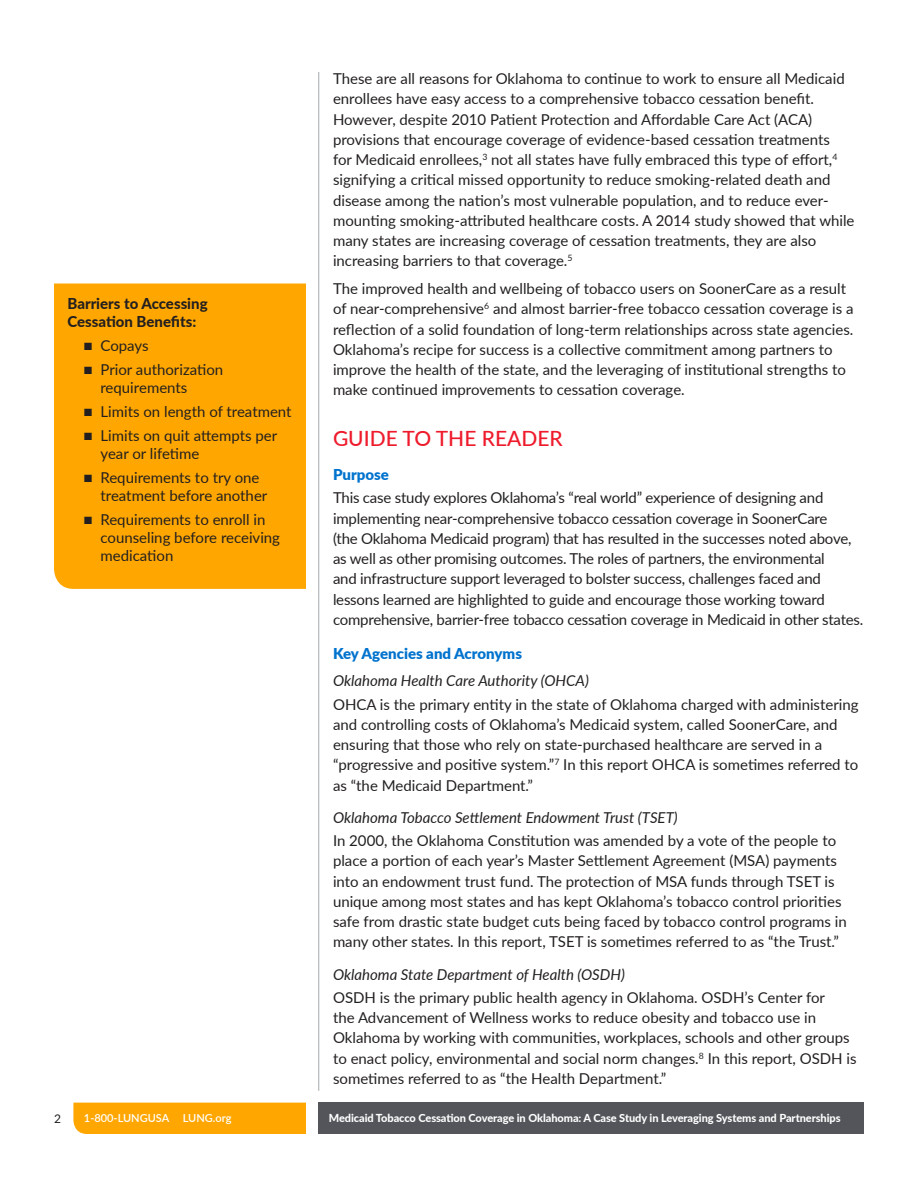
<style>
.page{position:relative;width:918px;height:1188px;background:#fff}
.page>*{position:absolute;margin:0;border:0;box-sizing:border-box;transform-origin:0 0}
.t1{font:500 21px "Lato";color:#ee1b2c}
.t2{font:15px/20.2px "Lato";color:#231f20}
.t3{font:italic 15px "Lato";color:#231f20}
.L_Header{font:800 15px/18px "Lato";color:#231f20}
.t4{font:900 15px "Lato";color:#0073ce}
.t5{font:12px "Lato";color:#231f20}
.t6{font:800 10.95px "Lato";letter-spacing:-.005em;color:#fff}
.t7{font:600 10.95px "Lato";color:#fff}
</style>
<div class="page">
<div style="left:318px;top:1103px;width:546px;height:31px;background:#54555a"></div>
<div style="left:73px;top:1103px;width:233px;height:31px;background:#ffa700"></div>
<hr style="left:318px;top:72px;width:1px;height:1019px;background:#a3a9ad">
<div style="left:54px;top:284px;width:252px;height:305px;background:#ffa700"></div>
<p class="L_Header" style="left:68px;top:294px;width:142px">Barriers to Accessing<br>Cessation Benefits:</p>
<p class="t2" style="left:84px;top:335px;width:66px">■■ Copays</p>
<p class="t2" style="left:100px;top:360px;width:124px;line-height:18px;text-indent:-16px">■■ Prior authorization requirements</p>
<p class="t2" style="left:84px;top:401px;width:209px">■■ Limits on length of treatment</p>
<p class="t2" style="left:100px;top:426px;width:178px;line-height:18px;text-indent:-16px">■■ Limits on quit attempts per year or lifetime</p>
<p class="t2" style="left:100px;top:468px;width:168px;line-height:18px;text-indent:-16px">■■ Requirements to try one treatment before another</p>
<p class="t2" style="left:100px;top:510px;width:181px;line-height:18px;text-indent:-16px">■■ Requirements to enroll in counseling before receiving medication</p>
<p class="t2" style="left:333px;top:68px;width:523px">These are all reasons for Oklahoma to continue to work to ensure all Medicaid enrollees have easy access to a comprehensive tobacco cessation benefit.<br>However, despite 2010 Patient Protection and Affordable Care Act (ACA) provisions that encourage coverage of evidence-based cessation treatments<br>for Medicaid enrollees,<sup>3</sup> not all states have fully embraced this type of effort,<sup>4 </sup>signifying a critical missed opportunity to reduce smoking-related death and disease among the nation’s most vulnerable population, and to reduce ever&shy;mounting smoking-attributed healthcare costs. A 2014 study showed that while many states are increasing coverage of cessation treatments, they are also increasing barriers to that coverage.<sup>5</sup></p>
<p class="t2" style="left:333px;top:278px;width:522px">The improved health and wellbeing of tobacco users on SoonerCare as a result of near-comprehensive<sup>6</sup> and almost barrier-free tobacco cessation coverage is a reflection of a solid foundation of long-term relationships across state agencies.<br>Oklahoma’s recipe for success is a collective commitment among partners to improve the health of the state, and the leveraging of institutional strengths to make continued improvements to cessation coverage.</p>
<h3 class="t1" style="left:333px;top:424px;width:231px">GUIDE TO THE READER</h3>
<h4 class="t4" style="left:333px;top:463px;width:57px">Purpose</h4>
<p class="t2" style="left:333px;top:487px;width:532px">This case study explores Oklahoma’s “real world” experience of designing and implementing near-comprehensive tobacco cessation coverage in SoonerCare<br>(the Oklahoma Medicaid program) that has resulted in the successes noted above, as well as other promising outcomes. The roles of partners, the environmental<br>and infrastructure support leveraged to bolster success, challenges faced and lessons learned are highlighted to guide and encourage those working toward comprehensive, barrier-free tobacco cessation coverage in Medicaid in other states.</p>
<h4 class="t4" style="left:333px;top:642px;width:191px">Key Agencies and Acronyms</h4>
<h5 class="t3" style="left:333px;top:670px;width:257px">Oklahoma Health Care Authority (OHCA)</h5>
<p class="t2" style="left:333px;top:693px;width:527px">OHCA is the primary entity in the state of Oklahoma charged with administering and controlling costs of Oklahoma’s Medicaid system, called SoonerCare, and ensuring that those who rely on state-purchased healthcare are served in a “progressive and positive system.”<sup>7</sup> In this report OHCA is sometimes referred to as “the Medicaid Department.”</p>
<h5 class="t3" style="left:333px;top:807px;width:346px">Oklahoma Tobacco Settlement Endowment Trust (TSET)</h5>
<p class="t2" style="left:333px;top:830px;width:515px">In 2000, the Oklahoma Constitution was amended by a vote of the people to place a portion of each year’s Master Settlement Agreement (MSA) payments into an endowment trust fund. The protection of MSA funds through TSET is unique among most states and has kept Oklahoma’s tobacco control priorities safe from drastic state budget cuts being faced by tobacco control programs in many other states. In this report, TSET is sometimes referred to as “the Trust.”</p>
<h5 class="t3" style="left:333px;top:963px;width:294px">Oklahoma State Department of Health (OSDH)</h5>
<p class="t2" style="left:333px;top:987px;width:525px">OSDH is the primary public health agency in Oklahoma. OSDH’s Center for<br>the Advancement of Wellness works to reduce obesity and tobacco use in Oklahoma by working with communities, workplaces, schools and other groups to enact policy, environmental and social norm changes.<sup>8</sup> In this report, OSDH is sometimes referred to as “the Health Department.”</p>
<p class="t5" style="left:54px;top:1110px;width:8px">2</p>
<p class="t7" style="left:84px;top:1110px;width:149px">1-800-LUNGUSA LUNG.org</p>
<p class="t6" style="left:329px;top:1110px;width:513px">Medicaid Tobacco Cessation Coverage in Oklahoma: A Case Study in Leveraging Systems and Partnerships</p>
</div>
